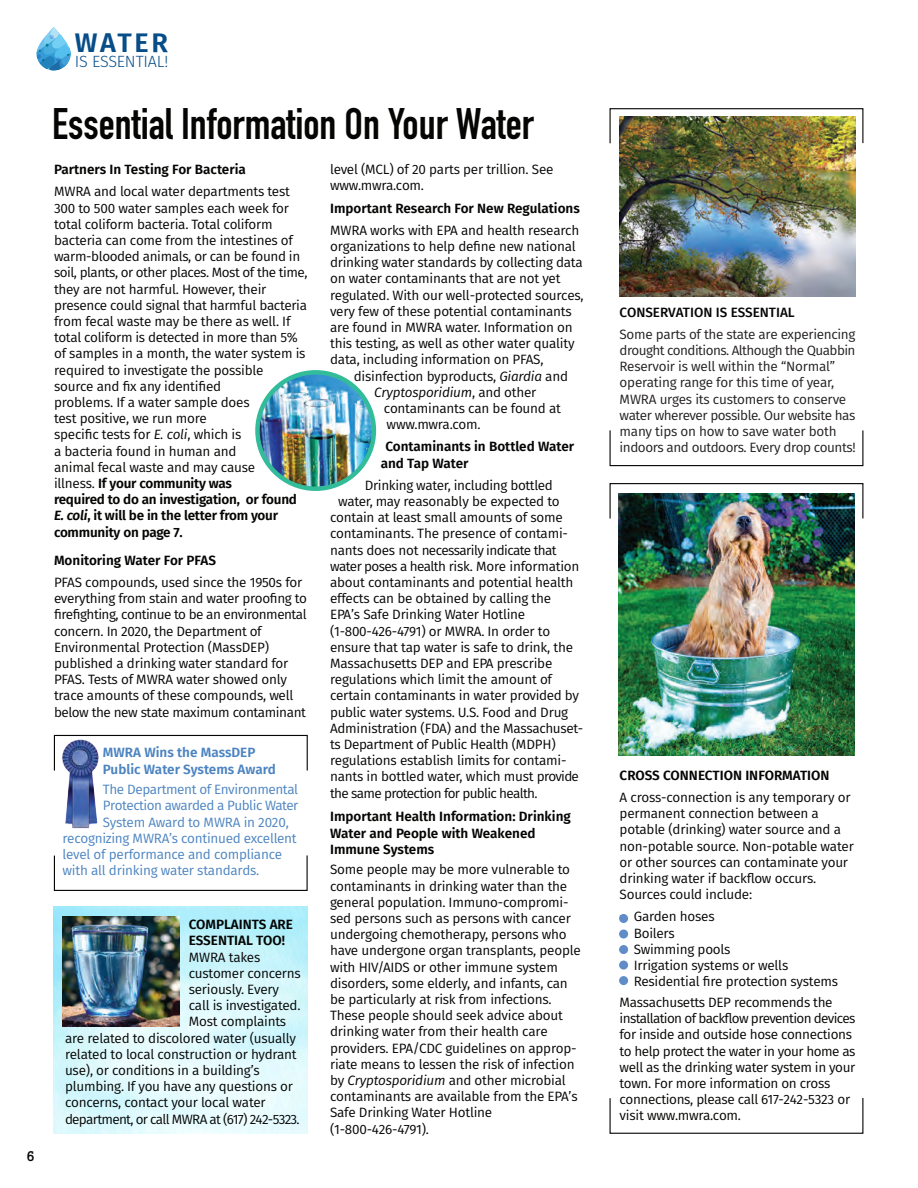
<style>
.page{position:relative;width:918px;height:1188px;background:#fff}
.page>*{position:absolute;margin:0;border:0;box-sizing:border-box;transform-origin:0 0}
.t1{font:700 43.5px "DIN Condensed";color:#050504}
.t2{font:600 27px "Fira Sans";letter-spacing:.1em;color:#074d88}
.t3{font:300 16.2px "Fira Sans";letter-spacing:-.01em;color:#074d88}
.t4{font:13.5px/16.2px "Fira Sans";letter-spacing:-.015em;color:#050504}
.t5{font:13.5px/16.2px "Fira Sans";letter-spacing:-.025em;color:#231f20}
.t6{font:600 13.5px/16.2px "Fira Sans";color:#050504}
.t7{font:13.5px "Fira Sans";letter-spacing:-.02em;color:#4c84c1}
.t8{font:13.5px "Fira Sans";letter-spacing:-.05em;color:#050504}
.t9{font:600 13.5px/16.2px "Fira Sans";color:#4c84c1}
.t10{font:13.5px "Fira Sans";letter-spacing:-.045em;color:#050504}
.t11{font:500 13.5px "Fira Sans";color:#050504}
.t12{font:500 13.5px "Justus Pro";color:#050504}
.s1{font-style:italic}
.s2{font-weight:600}
.s3{font-weight:600;font-style:italic}
</style>
<div class="page">
<svg style="left:36px;top:27px;width:35px;height:44px"></svg>
<div style="left:610px;top:1097px;width:253px;height:37px;border:1px solid #050504"></div>
<div style="left:610px;top:483px;width:253px;height:36px;border:1px solid #050504"></div>
<div style="left:610px;top:430px;width:253px;height:36px;border:1px solid #050504"></div>
<div style="left:610px;top:108px;width:253px;height:36px;border:1px solid #050504"></div>
<img style="left:619px;top:494px;width:236px;height:262px">
<div style="left:54px;top:735px;width:254px;height:36px;border:1px solid #050504"></div>
<div style="left:54px;top:855px;width:254px;height:36px;border:1px solid #050504"></div>
<img style="left:53px;top:738px;width:62px;height:91px">
<img style="left:54px;top:906px;width:253px;height:227px">
<div style="left:619px;top:914px;width:9px;height:9px;background:#608cc8;border-radius:50%"></div>
<div style="left:619px;top:930px;width:9px;height:9px;background:#608cc8;border-radius:50%"></div>
<div style="left:619px;top:945px;width:9px;height:9px;background:#608cc8;border-radius:50%"></div>
<div style="left:619px;top:961px;width:9px;height:9px;background:#608cc8;border-radius:50%"></div>
<div style="left:619px;top:976px;width:9px;height:9px;background:#608cc8;border-radius:50%"></div>
<img style="left:257px;top:372px;width:117px;height:117px;border-radius:58px">
<div style="left:255px;top:370px;width:121px;height:121px;border:4px solid #33bc99;border-radius:50%"></div>
<img style="left:62px;top:916px;width:117px;height:110px">
<img style="left:620px;top:117px;width:235px;height:179px">
<p class="t12" style="left:27px;top:1147px;width:9px">6</p>
<h2 class="t2" style="left:75px;top:21px;width:95px">WATER</h2>
<p class="t3" style="left:75px;top:50px;width:95px">IS ESSENTIAL!</p>
<h1 class="t1" style="left:52px;top:95px;width:483px">Essential Information On Your Water</h1>
<p class="t6" style="left:54px;top:161px;width:193px">Partners In Testing For Bacteria</p>
<p class="t4" style="left:54px;top:184px;width:255px">MWRA and local water departments test 300 to 500 water samples each week for total coliform bacteria. Total coliform bacteria can come from the intestines of warm-blooded animals, or can be found in soil, plants, or other places. Most of the time, they are not harmful. However, their presence could signal that harmful bacteria from fecal waste may be there as well. If total coliform is detected in more than 5% of samples in a month, the water system is required to investigate the possible<br>source and fix any identified<br>problems. If a water sample does<br>test positive, we run more<br>specific tests for <span class="s1">E. coli</span>, which is<br>a bacteria found in human and<br>animal fecal waste and may cause<br>illness. <span class="s2">If your community was<br>required to do an investigation, or found </span><span class="s3">E. coli</span><span class="s2">, it will be in the letter from your community on page 7.</span></p>
<p class="t6" style="left:54px;top:551px;width:163px">Monitoring Water For PFAS</p>
<p class="t4" style="left:54px;top:574px;width:255px">PFAS compounds, used since the 1950s for everything from stain and water proofing to firefighting, continue to be an environmental concern. In 2020, the Department of Environmental Protection (MassDEP) published a drinking water standard for PFAS. Tests of MWRA water showed only trace amounts of these compounds, well below the new state maximum contaminant</p>
<p class="t9" style="left:103px;top:744px;width:174px">MWRA Wins the MassDEP<br>Public Water Systems Award</p>
<p class="t7" style="left:103px;top:780px;width:197px">The Department of Environmental</p>
<p class="t7" style="left:103px;top:796px;width:197px">Protection awarded a Public Water</p>
<p class="t7" style="left:103px;top:812px;width:187px">System Award to MWRA in 2020,</p>
<p class="t7" style="left:63px;top:829px;width:236px">recognizing MWRA’s continued excellent</p>
<p class="t7" style="left:63px;top:845px;width:221px">level of performance and compliance</p>
<p class="t7" style="left:63px;top:861px;width:198px">with all drinking water standards.</p>
<p class="t6" style="left:189px;top:916px;width:106px">COMPLAINTS ARE<br>ESSENTIAL TOO!</p>
<p class="t4" style="left:189px;top:949px;width:73px">MWRA takes</p>
<p class="t4" style="left:189px;top:965px;width:113px">customer concerns</p>
<p class="t4" style="left:189px;top:981px;width:92px">seriously. Every</p>
<p class="t4" style="left:189px;top:997px;width:113px">call is investigated.</p>
<p class="t4" style="left:189px;top:1013px;width:99px">Most complaints</p>
<p class="t4" style="left:65px;top:1030px;width:233px">are related to discolored water (usually</p>
<p class="t4" style="left:65px;top:1046px;width:233px">related to local construction or hydrant</p>
<p class="t4" style="left:65px;top:1062px;width:196px">use), or conditions in a building’s</p>
<p class="t4" style="left:65px;top:1078px;width:229px">plumbing. If you have any questions or</p>
<p class="t4" style="left:65px;top:1094px;width:202px">concerns, contact your local water</p>
<p class="t8" style="left:65px;top:1109px;width:236px">department, or call MWRA at (617) 242-5323.</p>
<p class="t4" style="left:330px;top:161px;width:225px">level (MCL) of 20 parts per trillion. See www.mwra.com.</p>
<p class="t6" style="left:330px;top:199px;width:251px">Important Research For New Regulations</p>
<p class="t4" style="left:330px;top:222px;width:255px">MWRA works with EPA and health research organizations to help define new national drinking water standards by collecting data on water contaminants that are not yet regulated. With our well-protected sources, very few of these potential contaminants are found in MWRA water. Information on this testing, as well as other water quality data, including information on PFAS,</p>
<p class="t4" style="left:374px;top:368px;width:195px;text-indent:-20px">disinfection byproducts, <span class="s1">Giardia</span> and<br><span class="s1">Cryptosporidium</span>, and other</p>
<p class="t4" style="left:384px;top:400px;width:179px">contaminants can be found at www.mwra.com.</p>
<p class="t6" style="left:381px;top:438px;width:195px;text-indent:5px">Contaminants in Bottled Water and Tap Water</p>
<p class="t4" style="left:365px;top:477px;width:190px">Drinking water, including bottled</p>
<p class="t4" style="left:338px;top:493px;width:223px">water, may reasonably be expected to</p>
<p class="t4" style="left:330px;top:509px;width:234px">contain at least small amounts of some</p>
<p class="t4" style="left:330px;top:526px;width:239px">contaminants. The presence of contami-</p>
<p class="t10" style="left:330px;top:540px;width:228px">nants does not necessarily indicate that</p>
<p class="t4" style="left:330px;top:558px;width:251px">water poses a health risk. More information</p>
<p class="t4" style="left:330px;top:574px;width:245px">about contaminants and potential health</p>
<p class="t4" style="left:330px;top:590px;width:223px">effects can be obtained by calling the</p>
<p class="t4" style="left:330px;top:607px;width:197px">EPA’s Safe Drinking Water Hotline</p>
<p class="t4" style="left:330px;top:623px;width:222px">(1-800-426-4791) or MWRA. In order to</p>
<p class="t4" style="left:330px;top:639px;width:245px">ensure that tap water is safe to drink, the</p>
<p class="t4" style="left:330px;top:655px;width:224px">Massachusetts DEP and EPA prescribe</p>
<p class="t4" style="left:330px;top:671px;width:224px">regulations which limit the amount of</p>
<p class="t4" style="left:330px;top:688px;width:250px">certain contaminants in water provided by</p>
<p class="t4" style="left:330px;top:704px;width:240px">public water systems. U.S. Food and Drug</p>
<p class="t4" style="left:330px;top:720px;width:255px">Administration (FDA) and the Massachuset-</p>
<p class="t4" style="left:330px;top:736px;width:227px">ts Department of Public Health (MDPH)</p>
<p class="t4" style="left:330px;top:752px;width:238px">regulations establish limits for contami-</p>
<p class="t4" style="left:330px;top:769px;width:250px">nants in bottled water, which must provide</p>
<p class="t8" style="left:330px;top:783px;width:209px">the same protection for public health.</p>
<p class="t6" style="left:330px;top:808px;width:242px">Important Health Information: Drinking<br>Water and People with Weakened<br>Immune Systems</p>
<p class="t4" style="left:330px;top:862px;width:252px">Some people may be more vulnerable to contaminants in drinking water than the general population. Immuno-compromi&shy;sed persons such as persons with cancer undergoing chemotherapy, persons who have undergone organ transplants, people with HIV/AIDS or other immune system disorders, some elderly, and infants, can be particularly at risk from infections.<br>These people should seek advice about drinking water from their health care providers. EPA/CDC guidelines on approp&shy;riate means to lessen the risk of infection by <span class="s1">Cryptosporidium</span> and other microbial contaminants are available from the EPA’s Safe Drinking Water Hotline (1-800-426-4791).</p>
<p class="t11" style="left:620px;top:301px;width:177px">CONSERVATION IS ESSENTIAL</p>
<p class="t5" style="left:620px;top:326px;width:237px">Some parts of the state are experiencing drought conditions. Although the Quabbin Reservoir is well within the “Normal” operating range for this time of year, MWRA urges its customers to conserve water wherever possible. Our website has many tips on how to save water both indoors and outdoors. Every drop counts!</p>
<p class="t6" style="left:620px;top:766px;width:212px">CROSS CONNECTION INFORMATION</p>
<p class="t4" style="left:620px;top:789px;width:236px">A cross-connection is any temporary or permanent connection between a potable (drinking) water source and a non-potable source. Non-potable water or other sources can contaminate your drinking water if backflow occurs.<br>Sources could include:</p>
<p class="t4" style="left:620px;top:909px;width:96px">• Garden hoses</p>
<p class="t4" style="left:620px;top:925px;width:57px">• Boilers</p>
<p class="t4" style="left:620px;top:941px;width:112px">• Swimming pools</p>
<p class="t4" style="left:620px;top:957px;width:170px">• Irrigation systems or wells</p>
<p class="t4" style="left:620px;top:971px;width:220px;line-height:20.7px">• Residential fire protection systems<br>Massachusetts DEP recommends the</p>
<p class="t4" style="left:620px;top:1010px;width:237px">installation of backflow prevention devices for inside and outside hose connections to help protect the water in your home as well as the drinking water system in your town. For more information on cross connections, please call 617-242-5323 or visit www.mwra.com.</p>
</div>
